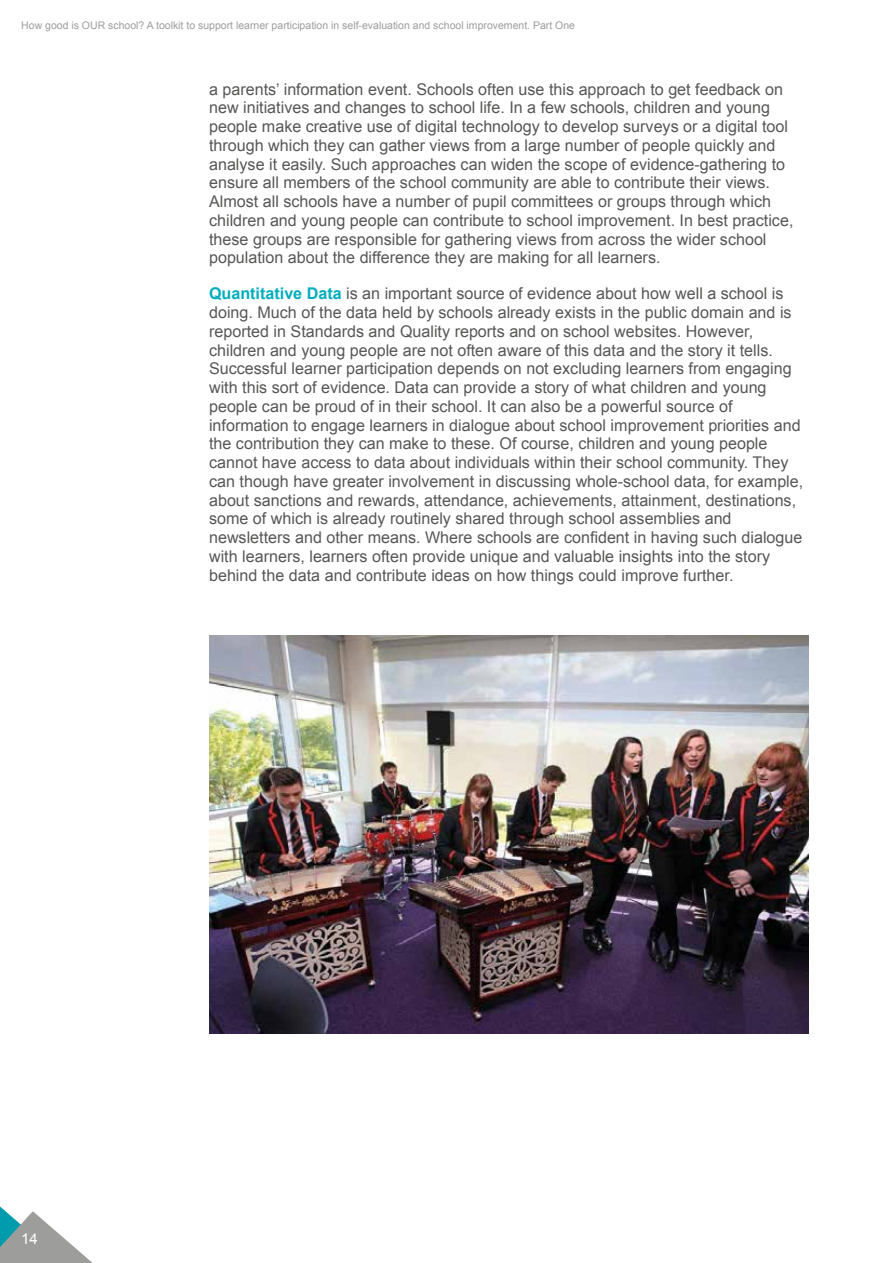
<style>
.page{position:relative;width:893px;height:1263px;background:#fff}
.page>*{position:absolute;margin:0;border:0;box-sizing:border-box;transform-origin:0 0}
.t1{font:16.2px/18.8px "Arial";color:#575756}
.t2{font:15px "Arial";color:#fff}
.t3{font:10.5px "Arial";color:#9d9d9c}
.s1{font-weight:700;color:#00adbd}
</style>
<div class="page">
<svg style="left:0;top:1206px;width:93px;height:57px"></svg>
<img style="left:210px;top:635px;width:599px;height:398px">
<p class="t3" style="left:21px;top:18px;width:555px">How good is OUR school? A toolkit to support learner participation in self-evaluation and school improvement. Part One</p>
<p class="t1" style="left:209px;top:80px;width:586px">a parents’ information event. Schools often use this approach to get feedback on new initiatives and changes to school life. In a few schools, children and young people make creative use of digital technology to develop surveys or a digital tool through which they can gather views from a large number of people quickly and analyse it easily. Such approaches can widen the scope of evidence-gathering to ensure all members of the school community are able to contribute their views.<br>Almost all schools have a number of pupil committees or groups through which children and young people can contribute to school improvement. In best practice, these groups are responsible for gathering views from across the wider school population about the difference they are making for all learners.</p>
<p class="t1" style="left:209px;top:284px;width:596px"><span class="s1">Quantitative Data</span> is an important source of evidence about how well a school is doing. Much of the data held by schools already exists in the public domain and is reported in Standards and Quality reports and on school websites. However, children and young people are not often aware of this data and the story it tells.<br>Successful learner participation depends on not excluding learners from engaging with this sort of evidence. Data can provide a story of what children and young people can be proud of in their school. It can also be a powerful source of information to engage learners in dialogue about school improvement priorities and the contribution they can make to these. Of course, children and young people cannot have access to data about individuals within their school community. They can though have greater involvement in discussing whole-school data, for example, about sanctions and rewards, attendance, achievements, attainment, destinations, some of which is already routinely shared through school assemblies and newsletters and other means. Where schools are confident in having such dialogue with learners, learners often provide unique and valuable insights into the story behind the data and contribute ideas on how things could improve further.</p>
<p class="t2" style="left:21px;top:1229px;width:18px">14</p>
</div>
